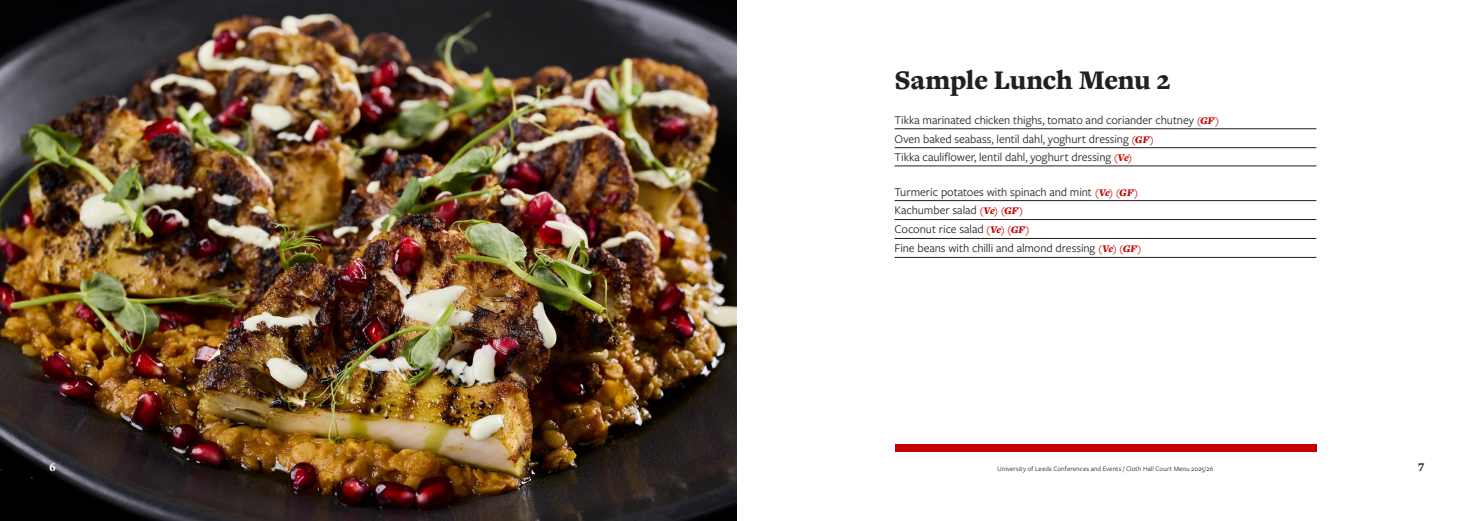
<style>
.page{position:relative;width:1474px;height:521px;background:#fff}
.page>*{position:absolute;margin:0;border:0;box-sizing:border-box;transform-origin:0 0}
.t1{font:900 28px "Freight Text Pro";letter-spacing:-.015em;color:#231f20}
.t2{font:12.25px "Freight Sans Pro";letter-spacing:-.005em;color:#231f20}
.t3{font:900 12.25px "Freight Text Pro";color:#fff}
.t4{font:900 12.25px "Freight Text Pro";color:#231f20}
.t5{font:7px "Freight Sans Pro";letter-spacing:.01em;color:#231f20}
.s1{font-family:"Freight Text Pro";font-weight:900;font-style:italic;font-size:10.5px;color:#c70000}
</style>
<div class="page">
<img style="left:0;top:0;width:737px;height:521px">
<div style="left:894px;top:444px;width:422px;height:7px;background:#c70000"></div>
<hr style="left:894px;top:129px;width:422px;height:1px;background:#231f20">
<hr style="left:894px;top:147px;width:422px;height:1px;background:#231f20">
<hr style="left:894px;top:166px;width:422px;height:1px;background:#231f20">
<hr style="left:894px;top:200px;width:422px;height:1px;background:#231f20">
<hr style="left:894px;top:219px;width:422px;height:1px;background:#231f20">
<hr style="left:894px;top:238px;width:422px;height:1px;background:#231f20">
<hr style="left:894px;top:257px;width:422px;height:1px;background:#231f20">
<p class="t1" style="left:894px;top:61px;width:277px">Sample Lunch Menu 2</p>
<p class="t2" style="left:894px;top:111px;width:326px">Tikka marinated chicken thighs, tomato and coriander chutney <span class="s1">(GF)</span></p>
<p class="t2" style="left:894px;top:130px;width:261px">Oven baked seabass, lentil dahl, yoghurt dressing <span class="s1">(GF)</span></p>
<p class="t2" style="left:894px;top:149px;width:239px">Tikka cauliflower, lentil dahl, yoghurt dressing <span class="s1">(Ve)</span></p>
<p class="t2" style="left:894px;top:183px;width:245px">Turmeric potatoes with spinach and mint <span class="s1">(Ve) (GF)</span></p>
<p class="t2" style="left:894px;top:202px;width:130px">Kachumber salad <span class="s1">(Ve) (GF)</span></p>
<p class="t2" style="left:894px;top:221px;width:137px">Coconut rice salad <span class="s1">(Ve) (GF)</span></p>
<p class="t2" style="left:894px;top:240px;width:249px">Fine beans with chilli and almond dressing <span class="s1">(Ve) (GF)</span></p>
<p class="t3" style="left:50px;top:459px;width:8px">6</p>
<p class="t5" style="left:997px;top:464px;width:217px">University of Leeds Conferences and Events / Cloth Hall Court Menu 2025/26</p>
<p class="t4" style="left:1418px;top:459px;width:8px">7</p>
</div>
